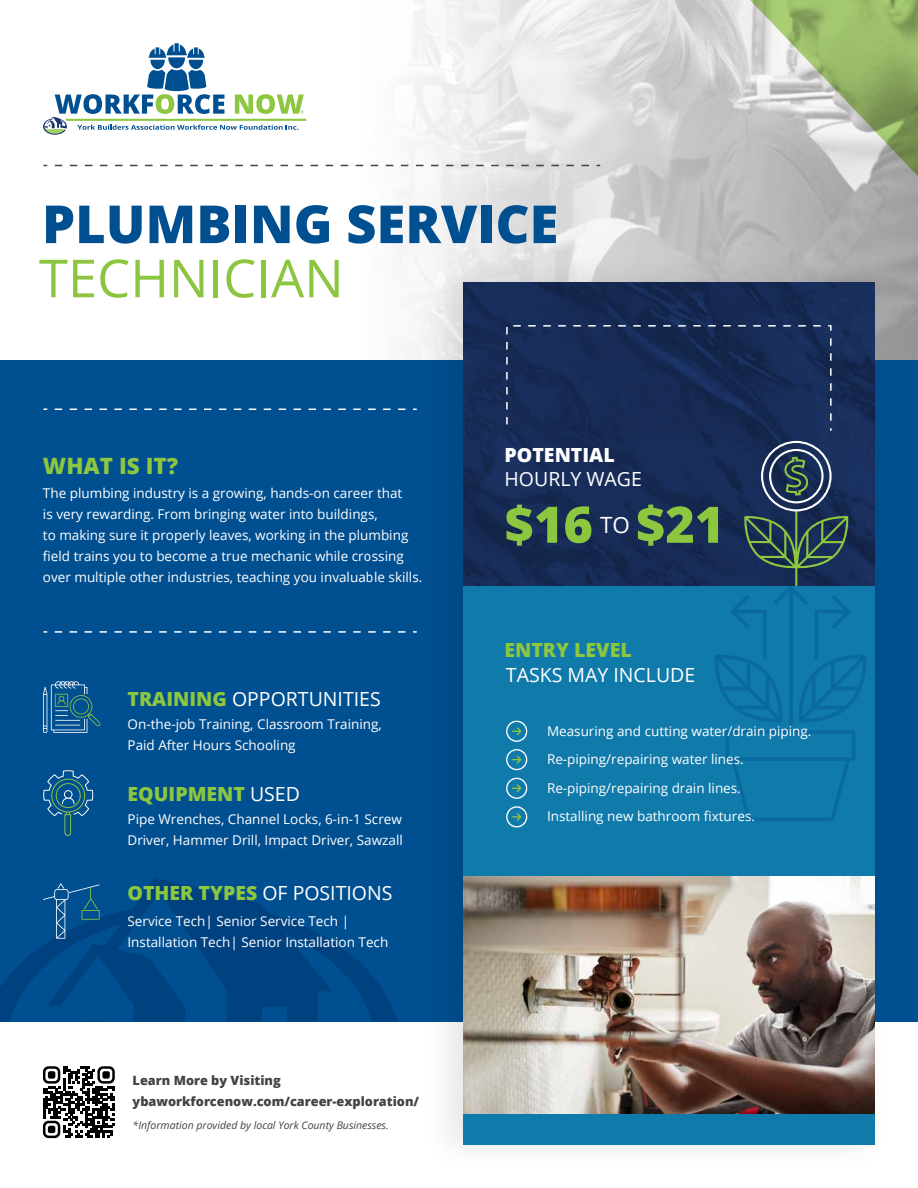
<style>
.page{position:relative;width:918px;height:1188px;background:#fff}
.page>*{position:absolute;margin:0;border:0;box-sizing:border-box;transform-origin:0 0}
.t1{font:800 52.5px "Open Sans";color:#004f90}
.t2{font:52.5px "Open Sans";color:#8cc540}
.t3{font:800 50.4px "Open Sans";color:#8dc63f}
.t4{font:800 22.5px "Open Sans";color:#8dc63f}
.t5{font:22.35px "Open Sans";color:#fff}
.t6{font:19.5px "Open Sans";color:#fff}
.t7{font:800 19.5px "Open Sans";color:#8dc63f}
.t8{font:800 19.5px "Open Sans";color:#fff}
.t9{font:13.5px/21px "Open Sans";color:#fff}
.t10{font:800 12.75px/21px "Open Sans";color:#434343}
.t11{font:italic 10.5px "Open Sans";color:#434343}
.s1{font-weight:800;color:#8dc63f}
.s2{font-weight:400;color:#fff}
</style>
<div class="page">
<svg style="left:43px;top:0;width:875px;height:360px"></svg>
<div style="left:0;top:360px;width:918px;height:661px;background:#004f90"></div>
<img style="left:409px;top:242px;width:493px;height:906px">
<div style="left:463px;top:282px;width:412px;height:863px;background:#107aaa"></div>
<svg style="left:55px;top:165px;width:510px;height:1px"></svg>
<svg style="left:726px;top:730px;width:129px;height:91px"></svg>
<hr style="left:789px;top:590px;width:3px;height:134px;background:#004f90">
<svg style="left:506px;top:720px;width:21px;height:22px"></svg>
<svg style="left:506px;top:749px;width:21px;height:21px"></svg>
<svg style="left:506px;top:777px;width:21px;height:22px"></svg>
<svg style="left:506px;top:806px;width:21px;height:21px"></svg>
<div style="left:463px;top:282px;width:412px;height:304px;background:linear-gradient(to right,#172a55,#172b57)"></div>
<svg style="left:43px;top:681px;width:58px;height:52px"></svg>
<svg style="left:43px;top:770px;width:50px;height:66px"></svg>
<svg style="left:715px;top:441px;width:151px;height:281px"></svg>
<svg style="left:55px;top:409px;width:362px;height:1px"></svg>
<svg style="left:55px;top:631px;width:362px;height:2px"></svg>
<svg style="left:505px;top:324px;width:327px;height:108px;background:#192d57"></svg>
<svg style="left:565px;top:0;width:353px;height:198px;background:#c3c9b9"></svg>
<svg style="left:0;top:878px;width:397px;height:143px"></svg>
<img style="left:463px;top:876px;width:412px;height:238px">
<svg style="left:43px;top:883px;width:57px;height:56px"></svg>
<svg style="left:43px;top:43px;width:263px;height:92px"></svg>
<svg style="left:42px;top:1066px;width:73px;height:73px;fill:#010101"></svg>
<svg style="left:43px;top:1066px;width:17px;height:18px"></svg>
<div style="left:48px;top:1071px;width:7px;height:8px;background:#010101;border-radius:2px"></div>
<svg style="left:97px;top:1066px;width:18px;height:18px"></svg>
<div style="left:102px;top:1071px;width:8px;height:8px;background:#010101;border-radius:2px"></div>
<svg style="left:43px;top:1121px;width:17px;height:17px"></svg>
<div style="left:48px;top:1126px;width:7px;height:7px;background:#010101;border-radius:2px"></div>
<h1 class="t1" style="left:42px;top:184px;width:518px">PLUMBING SERVICE</h1>
<h1 class="t2" style="left:39px;top:242px;width:306px">TECHNICIAN</h1>
<h3 class="t4" style="left:43px;top:449px;width:137px">WHAT IS IT?</h3>
<p class="t9" style="left:43px;top:482px;width:381px">The plumbing industry is a growing, hands-on career that<br>is very rewarding. From bringing water into buildings,<br>to making sure it properly leaves, working in the plumbing field trains you to become a true mechanic while crossing over multiple other industries, teaching you invaluable skills.</p>
<h3 class="t6" style="left:128px;top:685px;width:255px"><span class="s1">TRAINING</span> OPPORTUNITIES</h3>
<p class="t9" style="left:128px;top:713px;width:256px">On-the-job Training, Classroom Training,<br>Paid After Hours Schooling</p>
<h3 class="t7" style="left:128px;top:779px;width:174px">EQUIPMENT <span class="s2">USED</span></h3>
<p class="t9" style="left:128px;top:809px;width:277px">Pipe Wrenches, Channel Locks, 6-in-1 Screw<br>Driver, Hammer Drill, Impact Driver, Sawzall</p>
<h3 class="t6" style="left:128px;top:880px;width:267px"><span class="s1">OTHER TYPES</span> OF POSITIONS</h3>
<p class="t9" style="left:128px;top:910px;width:262px">Service Tech| Senior Service Tech |<br>Installation Tech| Senior Installation Tech</p>
<p class="t10" style="left:133px;top:1069px;width:288px">Learn More by Visiting ybaworkforcenow.com/career-exploration/</p>
<p class="t11" style="left:133px;top:1118px;width:258px">*Information provided by local York County Businesses.</p>
<h3 class="t8" style="left:505px;top:440px;width:112px">POTENTIAL</h3>
<h3 class="t6" style="left:505px;top:465px;width:139px">HOURLY WAGE</h3>
<h2 class="t3" style="left:504px;top:486px;width:90px">$16</h2>
<h3 class="t5" style="left:600px;top:510px;width:31px">TO</h3>
<h2 class="t3" style="left:636px;top:486px;width:90px">$21</h2>
<h3 class="t7" style="left:504px;top:635px;width:129px">ENTRY LEVEL</h3>
<h3 class="t6" style="left:506px;top:662px;width:191px">TASKS MAY INCLUDE</h3>
<p class="t9" style="left:547px;top:716px;width:266px;line-height:28.5px">Measuring and cutting water/drain piping.<br>Re-piping/repairing water lines.<br>Re-piping/repairing drain lines.<br>Installing new bathroom fixtures.</p>
</div>
